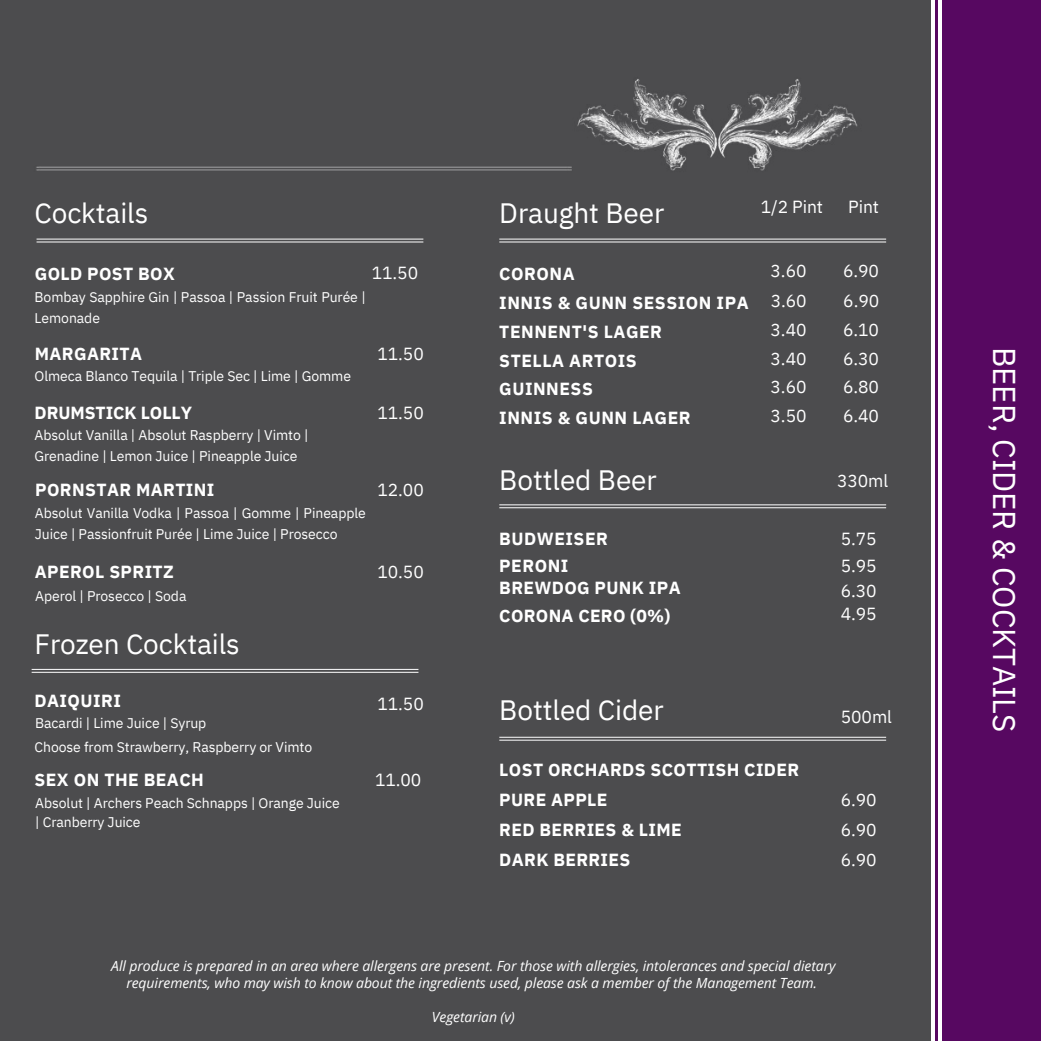
<style>
.page{position:relative;width:1041px;height:1041px;background:#4c4c4e}
.page>*{position:absolute;margin:0;border:0;box-sizing:border-box;transform-origin:0 0}
.t1{font:31.5px "IBM Plex Sans";letter-spacing:-.005em;color:#fff}
.t2{font:28px "IBM Plex Sans";letter-spacing:-.005em;color:#fff}
.t3{font:700 17.5px/28.9px "IBM Plex Sans";letter-spacing:.02em;color:#fff}
.t4{font:17.5px/30.1px "IBM Plex Sans";letter-spacing:-.005em;color:#fff}
.t5{font:700 17.5px "IBM Plex Sans";letter-spacing:-.005em;color:#fff}
.t6{font:14px/21px "IBM Plex Sans";letter-spacing:-.005em;color:#fff}
.t7{font:italic 14px/17.2px "Open Sans";letter-spacing:-.005em;color:#fff;text-align:center}
</style>
<div class="page">
<img style="left:36px;top:79px;width:822px;height:92px">
<div style="left:932px;top:0;width:109px;height:1041px;background:#570861"></div>
<hr style="left:939px;top:0;width:3px;height:1041px;background:#fff">
<hr style="left:932px;top:0;width:3px;height:1041px;background:#fff">
<hr style="left:499px;top:239px;width:387px;height:1px;background:#fff">
<hr style="left:499px;top:242px;width:387px;height:1px;background:#fff">
<hr style="left:499px;top:504px;width:387px;height:1px;background:#fff">
<hr style="left:499px;top:507px;width:387px;height:1px;background:#fff">
<hr style="left:499px;top:737px;width:387px;height:1px;background:#fff">
<hr style="left:499px;top:740px;width:387px;height:1px;background:#fff">
<hr style="left:37px;top:239px;width:386px;height:1px;background:#fff">
<hr style="left:37px;top:242px;width:386px;height:1px;background:#fff">
<hr style="left:32px;top:669px;width:386px;height:1px;background:#fff">
<hr style="left:32px;top:672px;width:386px;height:1px;background:#fff">
<h2 class="t2" style="left:35px;top:195px;width:115px">Cocktails</h2>
<p class="t3" style="left:35px;top:259px;width:142px">GOLD POST BOX</p>
<p class="t4" style="left:372px;top:258px;width:48px">11.50</p>
<p class="t6" style="left:35px;top:286px;width:333px">Bombay Sapphire Gin | Passoa | Passion Fruit Purée |<br>Lemonade</p>
<p class="t3" style="left:35px;top:339px;width:109px">MARGARITA</p>
<p class="t4" style="left:377px;top:338px;width:48px">11.50</p>
<p class="t6" style="left:35px;top:365px;width:318px">Olmeca Blanco Tequila | Triple Sec | Lime | Gomme</p>
<p class="t5" style="left:35px;top:401px;width:159px">DRUMSTICK LOLLY</p>
<p class="t4" style="left:377px;top:397px;width:48px">11.50</p>
<p class="t6" style="left:35px;top:425px;width:275px">Absolut Vanilla | Absolut Raspberry | Vimto |<br>Grenadine | Lemon Juice | Pineapple Juice</p>
<p class="t3" style="left:35px;top:475px;width:181px">PORNSTAR MARTINI</p>
<p class="t4" style="left:377px;top:474px;width:48px">12.00</p>
<p class="t6" style="left:35px;top:502px;width:332px">Absolut Vanilla Vodka | Passoa | Gomme | Pineapple<br>Juice | Passionfruit Purée | Lime Juice | Prosecco</p>
<p class="t3" style="left:35px;top:557px;width:140px">APEROL SPRITZ</p>
<p class="t4" style="left:377px;top:556px;width:48px">10.50</p>
<p class="t6" style="left:35px;top:586px;width:153px">Aperol | Prosecco | Soda</p>
<h2 class="t2" style="left:35px;top:625px;width:207px">Frozen Cocktails</h2>
<p class="t3" style="left:35px;top:685px;width:88px">DAIQUIRI</p>
<p class="t6" style="left:35px;top:712px;width:173px">Bacardi | Lime Juice | Syrup</p>
<p class="t6" style="left:35px;top:736px;width:279px">Choose from Strawberry, Raspberry or Vimto</p>
<p class="t3" style="left:35px;top:764px;width:171px">SEX ON THE BEACH</p>
<p class="t6" style="left:35px;top:794px;width:306px;line-height:18.4px">Absolut | Archers Peach Schnapps | Orange Juice | Cranberry Juice</p>
<p class="t4" style="left:377px;top:688px;width:48px">11.50</p>
<p class="t4" style="left:375px;top:764px;width:48px">11.00</p>
<h2 class="t2" style="left:499px;top:195px;width:167px">Draught Beer</h2>
<p class="t3" style="left:499px;top:259px;width:251px">CORONA<br>INNIS &amp; GUNN SESSION IPA<br>TENNENT'S LAGER<br>STELLA ARTOIS<br>GUINNESS<br>INNIS &amp; GUNN LAGER</p>
<p class="t4" style="left:761px;top:192px;width:64px">1/2 Pint</p>
<p class="t4" style="left:848px;top:192px;width:32px">Pint</p>
<p class="t4" style="left:770px;top:255px;width:38px">3.60</p>
<p class="t4" style="left:843px;top:255px;width:38px">6.90</p>
<p class="t4" style="left:771px;top:286px;width:38px">3.60</p>
<p class="t4" style="left:843px;top:286px;width:38px">6.90</p>
<p class="t4" style="left:770px;top:315px;width:38px">3.40</p>
<p class="t4" style="left:843px;top:315px;width:38px">6.10</p>
<p class="t4" style="left:770px;top:343px;width:38px">3.40</p>
<p class="t4" style="left:843px;top:343px;width:38px">6.30</p>
<p class="t4" style="left:770px;top:372px;width:38px">3.60</p>
<p class="t4" style="left:843px;top:372px;width:38px">6.80</p>
<p class="t4" style="left:770px;top:400px;width:38px">3.50</p>
<p class="t4" style="left:843px;top:400px;width:38px">6.40</p>
<h2 class="t2" style="left:499px;top:461px;width:159px">Bottled Beer</h2>
<p class="t3" style="left:499px;top:524px;width:110px;line-height:27.7px">BUDWEISER<br>PERONI</p>
<p class="t3" style="left:499px;top:574px;width:183px;line-height:27.7px">BREWDOG PUNK IPA<br>CORONA CERO (0%)</p>
<p class="t4" style="left:837px;top:465px;width:53px">330ml</p>
<p class="t4" style="left:841px;top:525px;width:38px;line-height:26.9px">5.75<br>5.95</p>
<p class="t4" style="left:841px;top:578px;width:38px;line-height:23.1px">6.30<br>4.95</p>
<h2 class="t2" style="left:499px;top:691px;width:166px">Bottled Cider</h2>
<p class="t4" style="left:841px;top:702px;width:53px">500ml</p>
<p class="t3" style="left:499px;top:754px;width:301px;line-height:30.1px">LOST ORCHARDS SCOTTISH CIDER<br>PURE APPLE<br>RED BERRIES &amp; LIME<br>DARK BERRIES</p>
<p class="t4" style="left:841px;top:784px;width:38px;text-align:justify">6.90<br>6.90<br>6.90</p>
<p class="t7" style="left:111px;top:956px;width:726px">All produce is prepared in an area where allergens are present. For those with allergies, intolerances and special dietary requirements, who may wish to know about the ingredients used, please ask a member of the Management Team.</p>
<p class="t7" style="left:432px;top:1008px;width:84px">Vegetarian (v)</p>
<h1 class="t1" style="left:1025px;top:347px;width:387px;rotate:90deg">BEER, CIDER &amp; COCKTAILS</h1>
</div>
